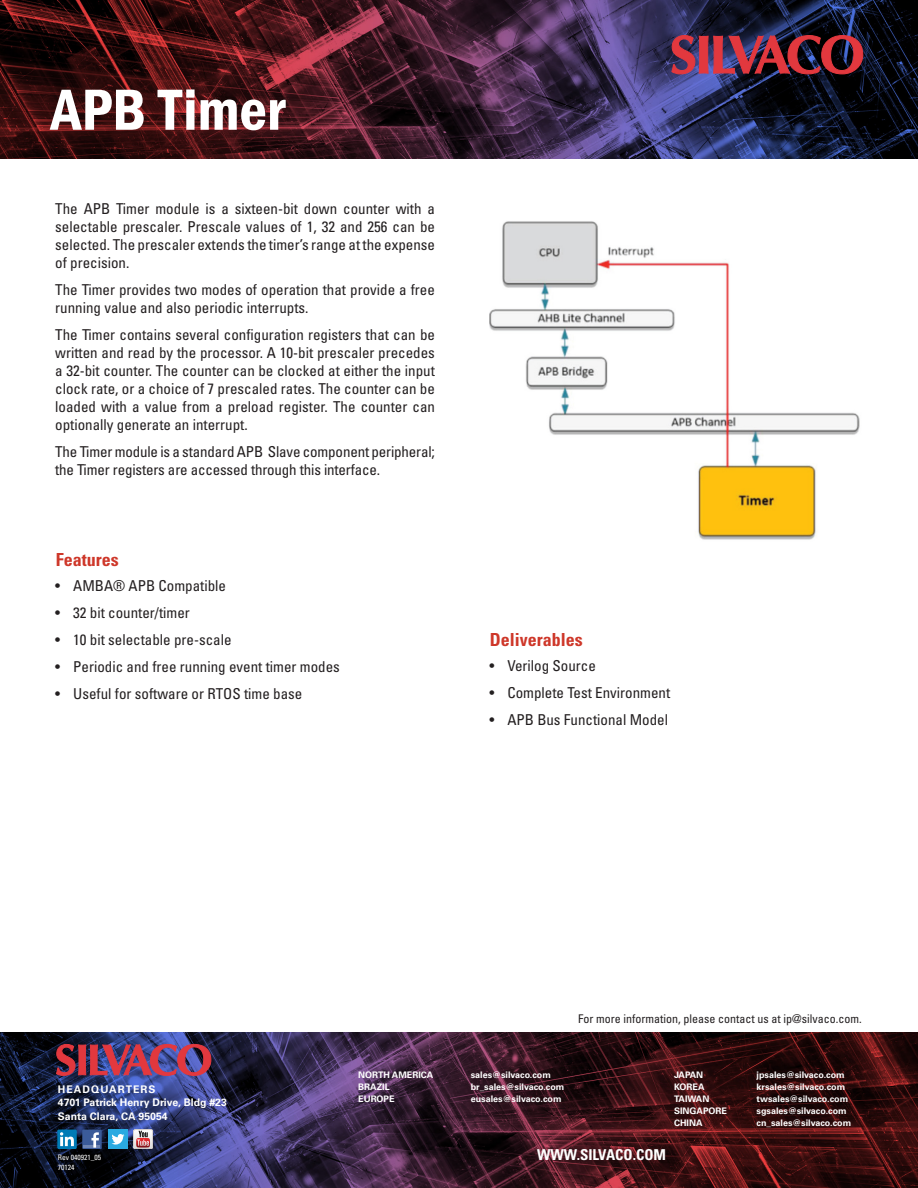
<style>
.page{position:relative;width:918px;height:1188px;background:#fff}
.page>*{position:absolute;margin:0;border:0;box-sizing:border-box;transform-origin:0 0}
.t1{font:600 condensed 60px "Franklin Gothic LT";color:#fff}
.t2{font:700 condensed 18px "Univers";color:#ce3729}
.body_text{font:condensed 15px/18px "Univers";color:#231f20;text-align:justify}
.main_bullet{font:condensed 15px "Univers";color:#231f20}
.t3{font:700 condensed 15px "Univers";color:#fff}
.body_text-2{font:condensed 12px "Univers";color:#231f20}
.t4{font:700 10.5px "Univers";color:#fff}
.t5{font:700 10.5px "Univers";letter-spacing:.1em;color:#fff}
.t6{font:700 9px "Univers";color:#fff}
.body_text-3{font:condensed 7.5px "Univers";color:#fff}
</style>
<div class="page">
<img style="left:0;top:1px;width:918px;height:157px">
<svg style="left:671px;top:35px;width:192px;height:39px;background:#7a2c3f"></svg>
<img style="left:489px;top:221px;width:371px;height:319px">
<img style="left:0;top:1032px;width:918px;height:156px">
<div style="left:82px;top:1130px;width:20px;height:19px;background:#3b5b99"></div>
<hr style="left:84px;top:1145px;width:16px;height:3px;background:#6d84b3">
<svg style="left:91px;top:1132px;width:8px;height:16px"></svg>
<div style="left:57px;top:1130px;width:20px;height:19px;background:#007bb6"></div>
<svg style="left:60px;top:1132px;width:14px;height:14px"></svg>
<div style="left:108px;top:1130px;width:20px;height:19px;background:#2aaae1"></div>
<svg style="left:111px;top:1134px;width:13px;height:11px"></svg>
<svg style="left:133px;top:1130px;width:20px;height:19px"></svg>
<svg style="left:56px;top:1044px;width:155px;height:32px;background:#883d60"></svg>
<p class="t1" style="left:51px;top:76px;width:236px">APB Timer</p>
<p class="body_text" style="left:55px;top:199px;width:381px">The APB Timer module is a sixteen-bit down counter with a selectable prescaler. Prescale values of 1, 32 and 256 can be selected. The prescaler extends the timer’s range at the expense of precision.</p>
<p class="body_text" style="left:55px;top:280px;width:381px">The Timer provides two modes of operation that provide a free running value and also periodic interrupts.</p>
<p class="body_text" style="left:55px;top:325px;width:381px">The Timer contains several configuration registers that can be written and read by the processor. A 10-bit prescaler precedes a 32-bit counter. The counter can be clocked at either the input clock rate, or a choice of 7 prescaled rates. The counter can be loaded with a value from a preload register. The counter can optionally generate an interrupt.</p>
<p class="body_text" style="left:55px;top:442px;width:381px">The Timer module is a standard APB Slave component peripheral; the Timer registers are accessed through this interface.</p>
<p class="t2" style="left:56px;top:549px;width:64px">Features</p>
<p class="main_bullet" style="left:55px;top:577px;width:172px">• AMBA® APB Compatible</p>
<p class="main_bullet" style="left:55px;top:604px;width:136px">• 32 bit counter/timer</p>
<p class="main_bullet" style="left:55px;top:631px;width:178px">• 10 bit selectable pre-scale</p>
<p class="main_bullet" style="left:55px;top:658px;width:286px">• Periodic and free running event timer modes</p>
<p class="main_bullet" style="left:55px;top:685px;width:249px">• Useful for software or RTOS time base</p>
<p class="t2" style="left:490px;top:628px;width:94px">Deliverables</p>
<p class="main_bullet" style="left:489px;top:656px;width:108px">• Verilog Source</p>
<p class="main_bullet" style="left:489px;top:683px;width:182px">• Complete Test Environment</p>
<p class="main_bullet" style="left:489px;top:710px;width:180px">• APB Bus Functional Model</p>
<p class="body_text-2" style="left:578px;top:1011px;width:285px">For more information, please contact us at ip@silvaco.com.</p>
<p class="t6" style="left:358px;top:1070px;width:77px">NORTH AMERICA</p>
<p class="t6" style="left:471px;top:1070px;width:82px">sales@silvaco.com</p>
<p class="t6" style="left:358px;top:1082px;width:33px">BRAZIL</p>
<p class="t6" style="left:471px;top:1082px;width:95px">br_sales@silvaco.com</p>
<p class="t6" style="left:358px;top:1094px;width:38px">EUROPE</p>
<p class="t6" style="left:471px;top:1094px;width:92px">eusales@silvaco.com</p>
<p class="t5" style="left:58px;top:1083px;width:99px">HEADQUARTERS</p>
<p class="t4" style="left:58px;top:1097px;width:171px">4701 Patrick Henry Drive, Bldg #23</p>
<p class="t4" style="left:58px;top:1110px;width:111px">Santa Clara, CA 95054</p>
<p class="body_text-3" style="left:58px;top:1153px;width:45px">Rev 040921_05</p>
<p class="t3" style="left:537px;top:1146px;width:130px">WWW.SILVACO.COM</p>
<p class="body_text-3" style="left:58px;top:1163px;width:18px">70124</p>
<p class="t6" style="left:674px;top:1070px;width:31px">JAPAN</p>
<p class="t6" style="left:757px;top:1070px;width:90px">jpsales@silvaco.com</p>
<p class="t6" style="left:674px;top:1082px;width:32px">KOREA</p>
<p class="t6" style="left:757px;top:1082px;width:90px">krsales@silvaco.com</p>
<p class="t6" style="left:674px;top:1094px;width:37px">TAIWAN</p>
<p class="t6" style="left:757px;top:1094px;width:93px">twsales@silvaco.com</p>
<p class="t6" style="left:674px;top:1106px;width:55px">SINGAPORE</p>
<p class="t6" style="left:757px;top:1106px;width:92px">sgsales@silvaco.com</p>
<p class="t6" style="left:674px;top:1118px;width:30px">CHINA</p>
<p class="t6" style="left:757px;top:1118px;width:96px">cn_sales@silvaco.com</p>
</div>
